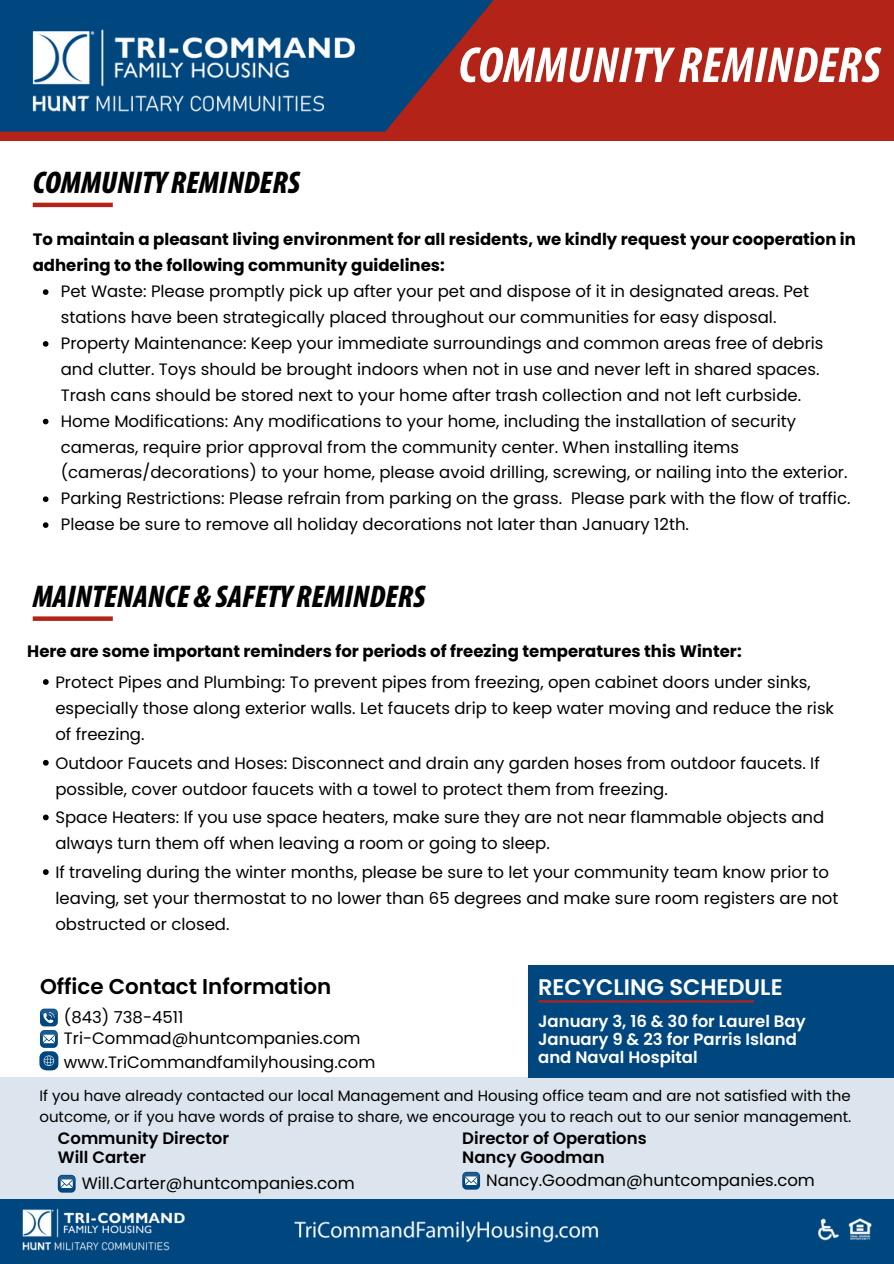
<style>
.page{position:relative;width:894px;height:1264px;background:#fff}
.page>*{position:absolute;margin:0;border:0;box-sizing:border-box;transform-origin:0 0}
.t1{font:italic 700 condensed 51px "Myriad Pro";letter-spacing:.005em;color:#fff}
.t2{font:italic 900 condensed 31.5px "Myriad Pro";color:#000}
.t3{font:600 22.5px "Poppins";color:#fff}
.t4{font:600 21.45px "Poppins";color:#000}
.t5{font:16.5px/26.1px "Poppins";color:#000}
.t6{font:700 16.5px/25.8px "Poppins";color:#000}
.t7{font:600 16.5px/18px "Poppins";color:#fff}
.t8{font:600 16.5px/19.2px "Poppins";color:#000}
.t9{font:15px/20.2px "Poppins";color:#000}
</style>
<div class="page">
<div style="left:0;top:1198px;width:893px;height:65px;background:#00467f"></div>
<div style="left:0;top:1077px;width:893px;height:122px;background:#dce5ed"></div>
<div style="left:0;top:0;width:893px;height:141px;background:#b32317"></div>
<svg style="left:388px;top:0;width:106px;height:128px"></svg>
<svg style="left:462px;top:1171px;width:18px;height:18px"></svg>
<svg style="left:58px;top:1174px;width:18px;height:18px"></svg>
<hr style="left:33px;top:203px;width:80px;height:4px;background:#b32317">
<div style="left:33px;top:616px;width:80px;height:5px;background:#b32317"></div>
<svg style="left:43px;top:289px;width:5px;height:6px"></svg>
<svg style="left:43px;top:341px;width:5px;height:6px"></svg>
<svg style="left:43px;top:419px;width:5px;height:5px"></svg>
<svg style="left:43px;top:496px;width:5px;height:6px"></svg>
<svg style="left:43px;top:522px;width:5px;height:6px"></svg>
<svg style="left:43px;top:679px;width:6px;height:6px"></svg>
<svg style="left:43px;top:760px;width:6px;height:5px"></svg>
<svg style="left:43px;top:814px;width:6px;height:6px"></svg>
<svg style="left:43px;top:869px;width:6px;height:6px"></svg>
<img style="left:22px;top:1208px;width:850px;height:43px">
<img style="left:0;top:0;width:388px;height:132px">
<svg style="left:40px;top:1008px;width:18px;height:39px"></svg>
<div style="left:39px;top:1051px;width:19px;height:19px;background:#00467f;border-radius:6px"></div>
<svg style="left:44px;top:1055px;width:14px;height:15px"></svg>
<div style="left:528px;top:965px;width:365px;height:112px;background:#00467f"></div>
<hr style="left:538px;top:1000px;width:215px;height:2px;background:#b32317">
<p class="t2" style="left:33px;top:169px;width:268px">COMMUNITY REMINDERS</p>
<p class="t1" style="left:458px;top:44px;width:423px">COMMUNITY REMINDERS</p>
<p class="t6" style="left:33px;top:227px;width:824px">To maintain a pleasant living environment for all residents, we kindly request your cooperation in adhering to the following community guidelines:</p>
<p class="t5" style="left:61px;top:278px;width:749px">Pet Waste: Please promptly pick up after your pet and dispose of it in designated areas. Pet stations have been strategically placed throughout our communities for easy disposal.</p>
<p class="t5" style="left:61px;top:330px;width:764px">Property Maintenance: Keep your immediate surroundings and common areas free of debris and clutter. Toys should be brought indoors when not in use and never left in shared spaces.<br>Trash cans should be stored next to your home after trash collection and not left curbside.</p>
<h2 class="t5" style="left:61px;top:408px;width:788px">Home Modifications: Any modifications to your home, including the installation of security cameras, require prior approval from the community center. When installing items (cameras/decorations) to your home, please avoid drilling, screwing, or nailing into the exterior.</h2>
<p class="t5" style="left:61px;top:485px;width:791px">Parking Restrictions: Please refrain from parking on the grass. Please park with the flow of traffic.</p>
<h5 class="t5" style="left:61px;top:511px;width:629px">Please be sure to remove all holiday decorations not later than January 12th.</h5>
<h5 class="t2" style="left:33px;top:583px;width:394px">MAINTENANCE &amp; SAFETY REMINDERS</h5>
<p class="t6" style="left:27px;top:638px;width:715px">Here are some important reminders for periods of freezing temperatures this Winter:</p>
<p class="t5" style="left:55px;top:669px;width:780px">Protect Pipes and Plumbing: To prevent pipes from freezing, open cabinet doors under sinks, especially those along exterior walls. Let faucets drip to keep water moving and reduce the risk of freezing.</p>
<p class="t5" style="left:55px;top:749px;width:765px">Outdoor Faucets and Hoses: Disconnect and drain any garden hoses from outdoor faucets. If possible, cover outdoor faucets with a towel to protect them from freezing.</p>
<p class="t5" style="left:55px;top:804px;width:770px">Space Heaters: If you use space heaters, make sure they are not near flammable objects and always turn them off when leaving a room or going to sleep.</p>
<p class="t5" style="left:55px;top:859px;width:784px">If traveling during the winter months, please be sure to let your community team know prior to leaving, set your thermostat to no lower than 65 degrees and make sure room registers are not obstructed or closed.</p>
<p class="t4" style="left:40px;top:971px;width:292px">Office Contact Information</p>
<p class="t5" style="left:64px;top:1003px;width:121px">(843) 738-4511</p>
<p class="t5" style="left:64px;top:1025px;width:298px">Tri-Commad@huntcompanies.com</p>
<p class="t5" style="left:64px;top:1049px;width:313px">www.TriCommandfamilyhousing.com</p>
<p class="t3" style="left:538px;top:971px;width:246px">RECYCLING SCHEDULE</p>
<p class="t7" style="left:538px;top:1011px;width:269px">January 3, 16 &amp; 30 for Laurel Bay<br>January 9 &amp; 23 for Parris Island and Naval Hospital</p>
<p class="t9" style="left:39px;top:1085px;width:813px">If you have already contacted our local Management and Housing office team and are not satisfied with the outcome, or if you have words of praise to share, we encourage you to reach out to our senior management.</p>
<h1 class="t8" style="left:58px;top:1128px;width:173px">Community Director<br>Will Carter</h1>
<h2 class="t5" style="left:82px;top:1170px;width:274px">Will.Carter@huntcompanies.com</h2>
<p class="t8" style="left:462px;top:1128px;width:186px">Director of Operations<br>Nancy Goodman</p>
<p class="t5" style="left:486px;top:1167px;width:330px">Nancy.Goodman@huntcompanies.com</p>
</div>
